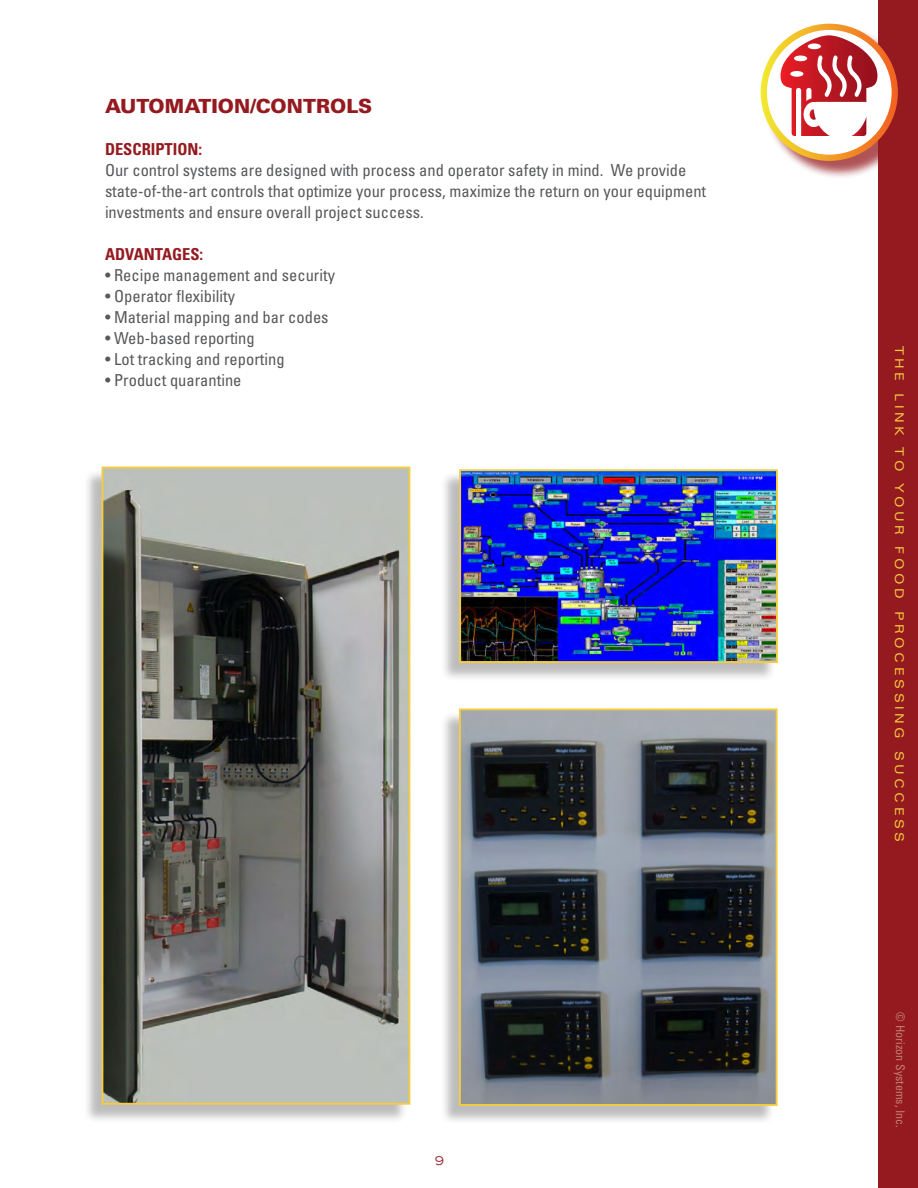
<style>
.page{position:relative;width:918px;height:1188px;background:#fff}
.page>*{position:absolute;margin:0;border:0;box-sizing:border-box;transform-origin:0 0}
.t1{font:900 19.5px "Univers";color:#951a20}
.t2{font:condensed 16.5px/21px "Univers";color:#57585a}
.t3{font:700 condensed 16.5px "Univers";color:#951a20}
.t4{font:expanded 12px "Univers";letter-spacing:.3em;color:#f4cd3e}
.t5{font:condensed 12px "Univers";color:#c07f6d}
.t6{font:expanded 12px "Trade Gothic LH";color:#951a20}
</style>
<div class="page">
<div style="left:878px;top:0;width:40px;height:1188px;background:#951a20"></div>
<div style="left:763px;top:26px;width:153px;height:153px;background:#951a20;opacity:.75"></div>
<svg style="left:761px;top:24px;width:137px;height:137px"></svg>
<div style="left:83px;top:469px;width:325px;height:654px;background:#231f20;opacity:.3"></div>
<img style="left:105px;top:470px;width:302px;height:632px">
<div style="left:102px;top:467px;width:308px;height:638px;border:2px solid #f4cd3e"></div>
<div style="left:440px;top:711px;width:335px;height:413px;background:#231f20;opacity:.3"></div>
<img style="left:462px;top:711px;width:313px;height:392px">
<div style="left:459px;top:708px;width:319px;height:398px;border:2px solid #f4cd3e"></div>
<div style="left:440px;top:472px;width:336px;height:210px;background:#231f20;opacity:.3"></div>
<img style="left:462px;top:472px;width:313px;height:188px">
<div style="left:459px;top:469px;width:319px;height:194px;border:2px solid #f4cd3e"></div>
<p class="t1" style="left:105px;top:94px;width:269px">AUTOMATION/CONTROLS</p>
<p class="t3" style="left:105px;top:139px;width:99px">DESCRIPTION:</p>
<p class="t2" style="left:105px;top:159px;width:583px">Our control systems are designed with process and operator safety in mind. We provide</p>
<p class="t2" style="left:105px;top:180px;width:603px">state-of-the-art controls that optimize your process, maximize the return on your equipment investments and ensure overall project success.</p>
<p class="t3" style="left:105px;top:244px;width:100px">ADVANTAGES:</p>
<p class="t2" style="left:105px;top:264px;width:232px">• Recipe management and security</p>
<p class="t2" style="left:105px;top:285px;width:132px">• Operator flexibility</p>
<p class="t2" style="left:105px;top:306px;width:225px">• Material mapping and bar codes</p>
<p class="t2" style="left:105px;top:327px;width:151px">• Web-based reporting</p>
<p class="t2" style="left:105px;top:348px;width:181px">• Lot tracking and reporting</p>
<p class="t2" style="left:105px;top:369px;width:138px">• Product quarantine</p>
<p class="t6" style="left:435px;top:1153px;width:10px">9</p>
<p class="t4" style="left:907px;top:346px;width:498px;rotate:90deg">THE LINK TO YOUR FOOD PROCESSING SUCCESS</p>
<p class="t5" style="left:908px;top:1012px;width:117px;rotate:90deg">© Horizon Systems, Inc.</p>
</div>
